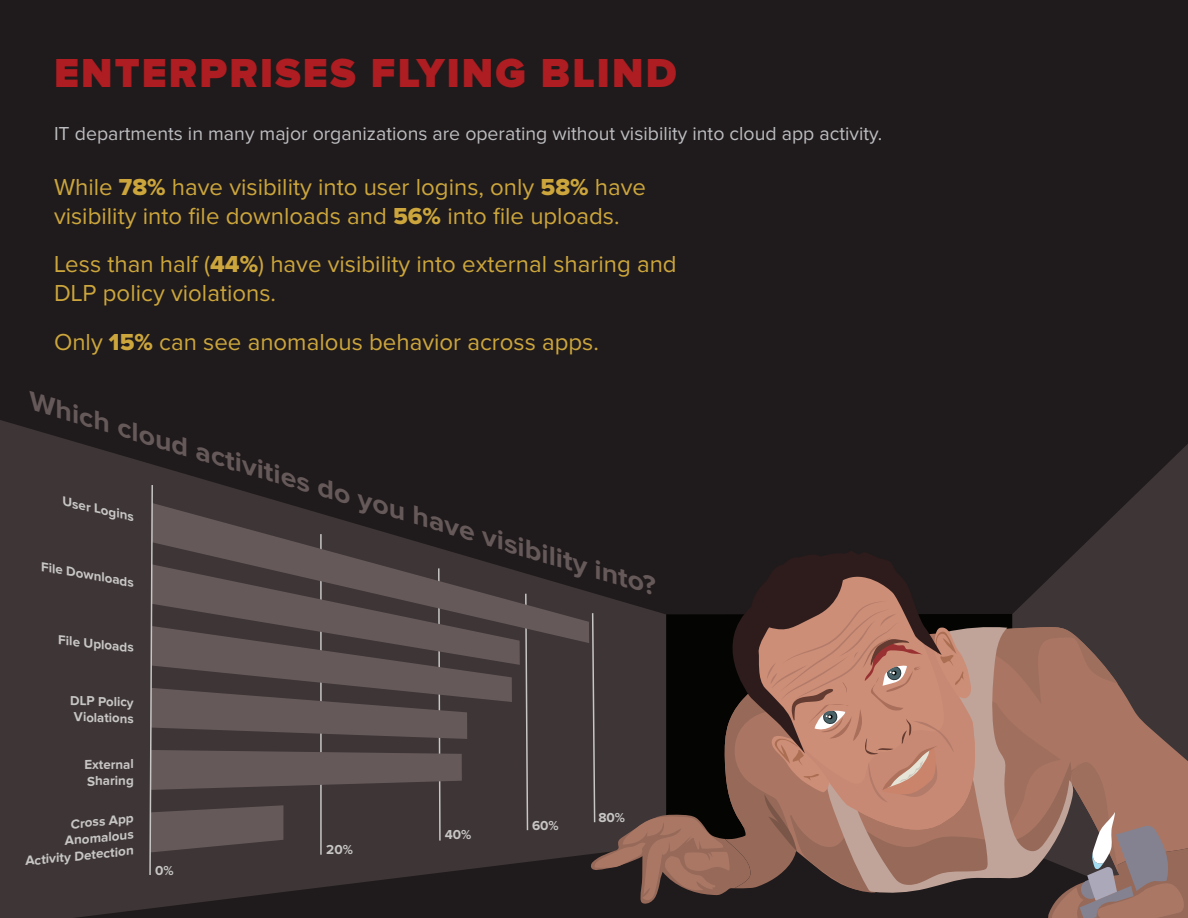
<style>
.page{position:relative;width:1188px;height:918px;background:#1f1a1b}
.page>*{position:absolute;margin:0;border:0;box-sizing:border-box;transform-origin:0 0}
.t1{font:900 42px "Proxima Nova";letter-spacing:.05em;color:#ad1d21}
.t2{font:italic 700 26.25px "Proxima Nova";color:#66595a;scale:1.13 1}
.t3{font:24px/28.5px "Proxima Nova";color:#cca63c}
.t4{font:19.5px "Proxima Nova";color:#bcbdc0}
.t5{font:700 13.5px/16.2px "Proxima Nova";color:#c7c6c5;text-align:center}
.t6{font:italic 700 13.35px "Proxima Nova";color:#c7c6c5}
.t7{font:italic 700 13.2px "Proxima Nova";color:#c7c6c5;scale:1.04 1}
.s1{font-family:"Proxima Nova Extrabld"}
</style>
<div class="page">
<svg style="left:1026px;top:444px;width:162px;height:157px"></svg>
<svg style="left:0;top:420px;width:619px;height:498px;fill:#3d3536"></svg>
<svg style="left:529px;top:503px;width:60px;height:140px"></svg>
<svg style="left:149px;top:484px;width:380px;height:393px;background:#4b4243"></svg>
<svg style="left:753px;top:551px;width:160px;height:50px;fill:#2d1c1b"></svg>
<svg style="left:591px;top:601px;width:597px;height:317px;background:#7b5b50"></svg>
<p class="t1" style="left:54px;top:54px;width:624px">ENTERPRISES FLYING BLIND</p>
<p class="t4" style="left:54px;top:124px;width:830px">IT departments in many major organizations are operating without visibility into cloud app activity.</p>
<p class="t3" style="left:54px;top:174px;width:594px">While <span class="s1">78%</span> have visibility into user logins, only <span class="s1">58%</span> have visibility into file downloads and <span class="s1">56%</span> into file uploads.</p>
<p class="t3" style="left:54px;top:251px;width:624px">Less than half (<span class="s1">44%</span>) have visibility into external sharing and<br>DLP policy violations.</p>
<p class="t3" style="left:54px;top:328px;width:546px">Only <span class="s1">15%</span> can see anomalous behavior across apps.</p>
<p class="t2" style="left:36px;top:387px;width:580px;rotate:17deg">Which cloud activities do you have visibility into?</p>
<p class="t7" style="left:65px;top:495px;width:72px;rotate:13deg">User Logins</p>
<p class="t6" style="left:43px;top:560px;width:96px;rotate:10deg">File Downloads</p>
<p class="t5" style="left:60px;top:632px;width:77px;rotate:6deg">File Uploads</p>
<p class="t5" style="left:71px;top:693px;width:66px;rotate:2deg">DLP Policy<br>Violations</p>
<p class="t5" style="left:84px;top:757px;width:51px;text-align:left;rotate:-1deg">External<br>Sharing</p>
<p class="t5" style="left:21px;top:822px;width:114px;text-align:right;rotate:-6deg">Cross App<br>Anomalous<br>Activity Detection</p>
<p class="t5" style="left:155px;top:863px;width:20px">0%</p>
<p class="t5" style="left:326px;top:842px;width:28px">20%</p>
<p class="t5" style="left:445px;top:827px;width:28px">40%</p>
<p class="t5" style="left:532px;top:818px;width:28px">60%</p>
<p class="t5" style="left:598px;top:810px;width:28px">80%</p>
</div>
